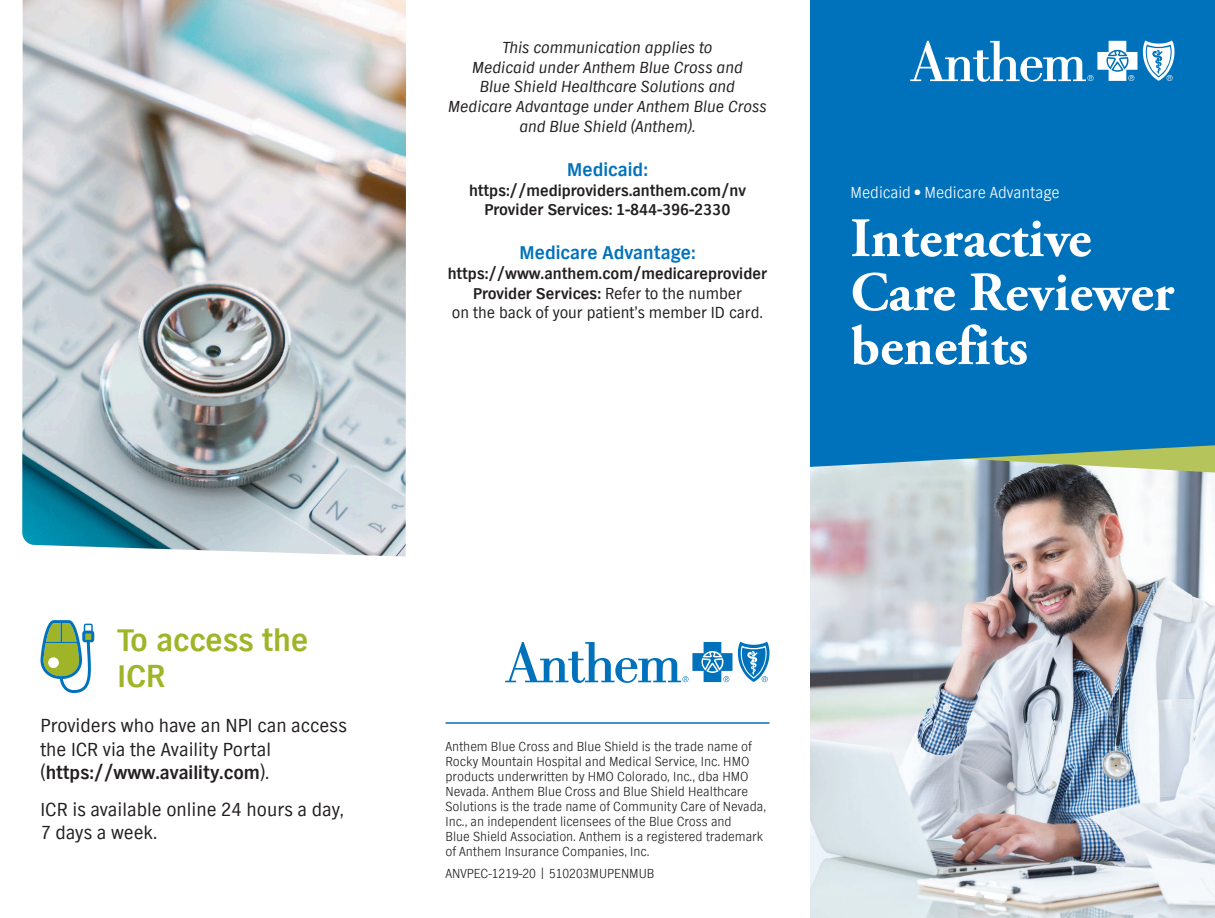
<style>
.page{position:relative;width:1215px;height:918px;background:#fff}
.page>*{position:absolute;margin:0;border:0;box-sizing:border-box;transform-origin:0 0}
.Anthem_Headlines_Gar{font:700 55.5px/54px "Adobe Garamond Pro";color:#fff}
.Anthem_Main_Head_24{font:700 33px/36px "TV Nord EF";color:#a0b427}
.Anthem_Body_Text{font:19.5px/23.4px "TV Nord EF";color:#231f20}
.Anthem_Body_Text-2{font:700 19.5px "TV Nord EF";color:#0072bc}
.Anthem_Body_Text-3{font:italic 16.5px/19.8px "TV Nord EF";color:#231f20;text-align:center}
.Anthem_Body_Text-4{font:700 16.5px "TV Nord EF";color:#231f20}
.Anthem_Body_Text-5{font:16.5px "TV Nord EF";color:#231f20}
.Anthem_Body_Text_11p{font:300 16.5px "TV Nord EF";color:#fff}
.Anthem_Disclaimer_Li{font:300 13.5px/15px "TV Nord EF";color:#231f20}
.s1{font-weight:400}
.s2{font-weight:700}
</style>
<div class="page">
<img style="left:810px;top:473px;width:405px;height:445px">
<hr style="left:446px;top:722px;width:324px;height:2px;background:#0072bc">
<svg style="left:40px;top:620px;width:54px;height:73px"></svg>
<svg style="left:810px;top:467px;width:405px;height:6px"></svg>
<svg style="left:810px;top:319px;width:405px;height:148px;fill:#0072bc"></svg>
<div style="left:810px;top:0;width:405px;height:319px;background:#0072bc"></div>
<svg style="left:910px;top:41px;width:227px;height:41px"></svg>
<svg style="left:1143px;top:41px;width:31px;height:40px"></svg>
<svg style="left:505px;top:642px;width:227px;height:41px"></svg>
<svg style="left:738px;top:642px;width:32px;height:40px"></svg>
<img style="left:22px;top:0;width:384px;height:557px">
<p class="Anthem_Body_Text-3" style="left:448px;top:38px;width:320px">This communication applies to<br>Medicaid under Anthem Blue Cross and<br>Blue Shield Healthcare Solutions and Medicare Advantage under Anthem Blue Cross and Blue Shield (Anthem).</p>
<p class="Anthem_Body_Text-2" style="left:567px;top:158px;width:82px">Medicaid:</p>
<p class="Anthem_Body_Text-4" style="left:469px;top:181px;width:278px">https://mediproviders.anthem.com/nv</p>
<p class="Anthem_Body_Text-4" style="left:484px;top:201px;width:248px">Provider Services: 1-844-396-2330</p>
<p class="Anthem_Body_Text-2" style="left:520px;top:241px;width:177px">Medicare Advantage:</p>
<p class="Anthem_Body_Text-4" style="left:448px;top:264px;width:321px">https://www.anthem.com/medicareprovider</p>
<p class="Anthem_Body_Text-4" style="left:473px;top:284px;width:270px">Provider Services: <span class="s1">Refer to the number</span></p>
<p class="Anthem_Body_Text-5" style="left:452px;top:304px;width:313px">on the back of your patient’s member ID card.</p>
<p class="Anthem_Body_Text_11p" style="left:850px;top:183px;width:211px">Medicaid • Medicare Advantage</p>
<p class="Anthem_Headlines_Gar" style="left:850px;top:212px;width:325px">Interactive<br>Care Reviewer benefits</p>
<p class="Anthem_Main_Head_24" style="left:117px;top:623px;width:192px">To access the<br>ICR</p>
<p class="Anthem_Body_Text" style="left:40px;top:715px;width:308px">Providers who have an NPI can access the ICR via the Availity Portal (<span class="s2">https://www.availity.com</span>).</p>
<p class="Anthem_Body_Text" style="left:40px;top:798px;width:305px">ICR is available online 24 hours a day,<br>7 days a week.</p>
<p class="Anthem_Disclaimer_Li" style="left:446px;top:739px;width:322px">Anthem Blue Cross and Blue Shield is the trade name of Rocky Mountain Hospital and Medical Service, Inc. HMO products underwritten by HMO Colorado, Inc., dba HMO Nevada. Anthem Blue Cross and Blue Shield Healthcare Solutions is the trade name of Community Care of Nevada, Inc., an independent licensees of the Blue Cross and<br>Blue Shield Association. Anthem is a registered trademark of Anthem Insurance Companies, Inc.</p>
<p class="Anthem_Disclaimer_Li" style="left:446px;top:866px;width:210px">ANVPEC-1219-20 | 510203MUPENMUB</p>
</div>
